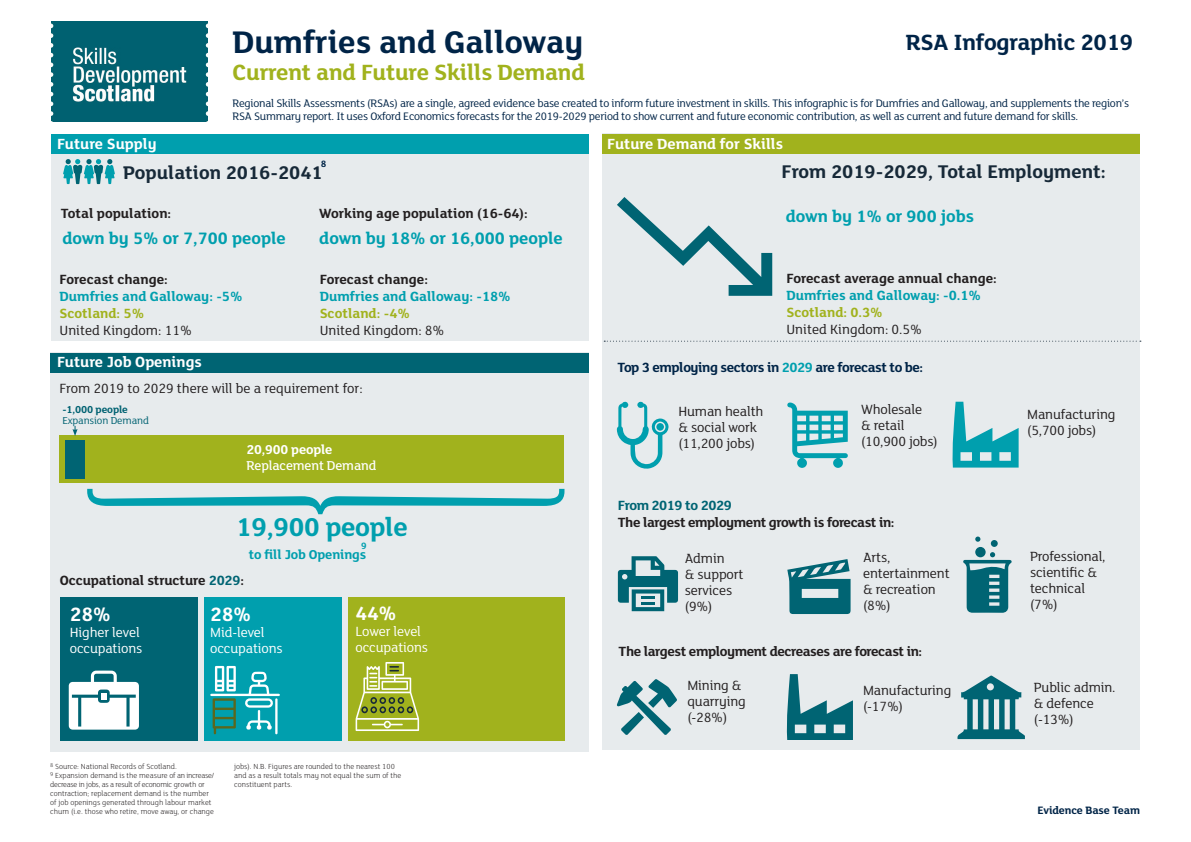
<style>
.page{position:relative;width:1191px;height:842px;background:#fff}
.page>*{position:absolute;margin:0;border:0;box-sizing:border-box;transform-origin:0 0}
.t1{font:700 34px "FS Lola";color:#002447}
.t2{font:700 28px "FS Lola";letter-spacing:-.01em;color:#009fae}
.t3{font:700 24px "FS Lola";letter-spacing:-.01em;color:#a1b21d}
.t4{font:700 24px "FS Lola";letter-spacing:-.01em;color:#002447}
.t5{font:700 21px "FS Lola";color:#fff}
.t6{font:700 20px "FS Lola";color:#172938}
.t7{font:700 18px "FS Lola";color:#009fae}
.t8{font:700 16px "FS Lola";color:#fff}
.t9{font:14.5px/16px "FS Lola";letter-spacing:-.01em;color:#231f20}
.t10{font:700 14.5px "FS Lola";letter-spacing:-.01em;color:#231f20}
.t11{font:700 14.5px "FS Lola";letter-spacing:-.03em;color:#231f20}
.t12{font:700 14.5px "FS Lola";color:#009fae}
.t13{font:14.5px "FS Lola";letter-spacing:-.01em;color:#fff}
.t14{font:700 14.5px "FS Lola";letter-spacing:-.03em;color:#002447}
.t15{font:700 14.5px "FS Lola";color:#a1b21d}
.t16{font:700 14.5px "FS Lola";letter-spacing:-.03em;color:#006473}
.t17{font:700 14px "FS Lola";letter-spacing:-.01em;color:#009fae}
.t18{font:500 14px "FS Lola";letter-spacing:-.01em;color:#fff}
.t19{font:700 14px "FS Lola";letter-spacing:-.01em;color:#fff}
.t20{font:11.8px/13px "FS Lola";letter-spacing:-.02em;color:#002447}
.t21{font:700 11.7px "FS Lola";letter-spacing:-.01em;color:#002447}
.t22{font:11px "FS Lola";letter-spacing:-.01em;color:#006272}
.t23{font:700 11px "FS Lola";letter-spacing:-.01em;color:#006272}
.t24{font:700 10px "FS Lola";color:#002447}
.t25{font:700 10px "FS Lola";color:#009fae}
.t26{font:300 8px/9px "FS Lola";color:#231f20}
.s1{color:#006473}
.s2{color:#009fae}
</style>
<div class="page">
<div style="left:50px;top:353px;width:538px;height:399px;background:#e7ebed"></div>
<div style="left:50px;top:353px;width:538px;height:19px;background:#006473"></div>
<div style="left:602px;top:133px;width:538px;height:617px;background:#e7ebed"></div>
<div style="left:602px;top:134px;width:538px;height:20px;background:#a1b21d"></div>
<div style="left:51px;top:134px;width:537px;height:207px;background:#e7ebed"></div>
<div style="left:51px;top:134px;width:537px;height:20px;background:#009fae"></div>
<img style="left:52px;top:21px;width:155px;height:101px">
<svg style="left:604px;top:341px;width:537px;height:1px"></svg>
<svg style="left:787px;top:402px;width:61px;height:66px"></svg>
<svg style="left:617px;top:401px;width:52px;height:68px"></svg>
<div style="left:656px;top:423px;width:8px;height:8px;background:#009fae;border-radius:50%"></div>
<svg style="left:618px;top:556px;width:60px;height:55px"></svg>
<svg style="left:617px;top:679px;width:60px;height:56px"></svg>
<svg style="left:786px;top:674px;width:67px;height:66px"></svg>
<svg style="left:63px;top:159px;width:52px;height:25px"></svg>
<div style="left:60px;top:435px;width:504px;height:48px;background:#a1b21d"></div>
<div style="left:65px;top:440px;width:19px;height:38px;background:#006473"></div>
<svg style="left:87px;top:489px;width:477px;height:25px"></svg>
<svg style="left:787px;top:559px;width:63px;height:55px"></svg>
<svg style="left:72px;top:426px;width:6px;height:10px"></svg>
<div style="left:975px;top:547px;width:10px;height:10px;background:#006473;border-radius:50%"></div>
<svg style="left:990px;top:540px;width:7px;height:7px"></svg>
<svg style="left:975px;top:536px;width:5px;height:6px"></svg>
<svg style="left:963px;top:552px;width:49px;height:61px"></svg>
<svg style="left:952px;top:402px;width:66px;height:66px"></svg>
<svg style="left:617px;top:197px;width:155px;height:99px"></svg>
<svg style="left:957px;top:675px;width:68px;height:64px"></svg>
<div style="left:348px;top:597px;width:216px;height:144px;background:#a1b21d"></div>
<div style="left:204px;top:597px;width:137px;height:144px;background:#009fae"></div>
<div style="left:60px;top:597px;width:137px;height:144px;background:#006473"></div>
<svg style="left:69px;top:671px;width:70px;height:59px"></svg>
<svg style="left:210px;top:666px;width:70px;height:68px"></svg>
<svg style="left:355px;top:662px;width:64px;height:69px"></svg>
<p class="t1" style="left:232px;top:18px;width:352px">Dumfries and Galloway</p>
<p class="t4" style="left:905px;top:26px;width:229px">RSA Infographic 2019</p>
<p class="t3" style="left:232px;top:56px;width:354px">Current and Future Skills Demand</p>
<p class="t20" style="left:232px;top:96px;width:898px">Regional Skills Assessments (RSAs) are a single, agreed evidence base created to inform future investment in skills. This infographic is for Dumfries and Galloway, and supplements the region’s<br>RSA Summary report. It uses Oxford Economics forecasts for the 2019-2029 period to show current and future economic contribution, as well as current and future demand for skills.</p>
<p class="t8" style="left:57px;top:132px;width:101px">Future Supply</p>
<p class="t8" style="left:607px;top:132px;width:177px">Future Demand for Skills</p>
<p class="t24" style="left:321px;top:157px;width:7px">8</p>
<p class="t6" style="left:123px;top:159px;width:201px">Population 2016-2041</p>
<p class="t10" style="left:61px;top:203px;width:112px">Total population:</p>
<p class="t10" style="left:319px;top:203px;width:210px">Working age population (16-64):</p>
<p class="t7" style="left:62px;top:226px;width:225px">down by 5% or 7,700 people</p>
<p class="t7" style="left:319px;top:226px;width:245px">down by 18% or 16,000 people</p>
<p class="t10" style="left:60px;top:269px;width:110px">Forecast change:</p>
<p class="t12" style="left:60px;top:286px;width:184px">Dumfries and Galloway: -5%</p>
<p class="t15" style="left:60px;top:303px;width:86px">Scotland: 5%</p>
<p class="t9" style="left:60px;top:322px;width:134px">United Kingdom: 11%</p>
<p class="t8" style="left:57px;top:351px;width:146px">Future Job Openings</p>
<p class="t10" style="left:320px;top:269px;width:110px">Forecast change:</p>
<p class="t12" style="left:320px;top:286px;width:193px">Dumfries and Galloway: -18%</p>
<p class="t15" style="left:320px;top:303px;width:92px">Scotland: -4%</p>
<p class="t9" style="left:320px;top:322px;width:126px">United Kingdom: 8%</p>
<p class="t9" style="left:60px;top:380px;width:305px">From 2019 to 2029 there will be a requirement for:</p>
<p class="t23" style="left:62px;top:402px;width:67px">-1,000 people</p>
<p class="t22" style="left:62px;top:413px;width:88px">Expansion Demand</p>
<p class="t19" style="left:246px;top:440px;width:87px">20,900 people</p>
<p class="t18" style="left:246px;top:456px;width:131px">Replacement Demand</p>
<p class="t2" style="left:236px;top:507px;width:173px">19,900 people</p>
<p class="t25" style="left:361px;top:539px;width:7px">9</p>
<p class="t17" style="left:249px;top:545px;width:119px">to fill Job Openings</p>
<p class="t10" style="left:60px;top:570px;width:186px">Occupational structure <span class="s1">2029</span>:</p>
<p class="t5" style="left:70px;top:600px;width:43px">28%</p>
<p class="t13" style="left:70px;top:623px;width:71px">Higher level</p>
<p class="t13" style="left:70px;top:638px;width:74px">occupations</p>
<p class="t5" style="left:210px;top:600px;width:43px">28%</p>
<p class="t13" style="left:210px;top:623px;width:56px">Mid-level</p>
<p class="t13" style="left:210px;top:638px;width:74px">occupations</p>
<p class="t5" style="left:355px;top:599px;width:43px">44%</p>
<p class="t13" style="left:355px;top:622px;width:67px">Lower level</p>
<p class="t13" style="left:355px;top:637px;width:74px">occupations</p>
<p class="t26" style="left:50px;top:761px;width:128px"><sup>8</sup> Source: National Records of Scotland.</p>
<p class="t26" style="left:50px;top:770px;width:165px"><sup>9</sup> Expansion demand is the measure of an increase/ decrease in jobs, as a result of economic growth or contraction; replacement demand is the number of job openings generated through labour market churn (i.e. those who retire, move away, or change</p>
<p class="t26" style="left:234px;top:761px;width:169px">jobs). N.B. Figures are rounded to the nearest 100 and as a result totals may not equal the sum of the constituent parts.</p>
<p class="t6" style="left:781px;top:158px;width:326px">From 2019-2029, Total Employment:</p>
<p class="t7" style="left:785px;top:204px;width:190px">down by 1% or 900 jobs</p>
<p class="t10" style="left:786px;top:269px;width:212px">Forecast average annual change:</p>
<p class="t12" style="left:786px;top:286px;width:196px">Dumfries and Galloway: -0.1%</p>
<p class="t15" style="left:786px;top:303px;width:98px">Scotland: 0.3%</p>
<p class="t9" style="left:786px;top:321px;width:137px">United Kingdom: 0.5%</p>
<p class="t14" style="left:617px;top:357px;width:307px">Top 3 employing sectors in <span class="s2">2029</span> are forecast to be:</p>
<p class="t9" style="left:678px;top:402px;width:86px">Human health &amp; social work (11,200 jobs)</p>
<p class="t9" style="left:861px;top:401px;width:63px">Wholesale</p>
<p class="t9" style="left:861px;top:417px;width:45px">&amp; retail</p>
<p class="t9" style="left:861px;top:433px;width:78px">(10,900 jobs)</p>
<p class="t16" style="left:618px;top:495px;width:115px">From 2019 to 2029</p>
<p class="t11" style="left:618px;top:512px;width:278px">The largest employment growth is forecast in:</p>
<p class="t9" style="left:1027px;top:406px;width:90px">Manufacturing (5,700 jobs)</p>
<p class="t9" style="left:685px;top:550px;width:41px">Admin</p>
<p class="t9" style="left:685px;top:566px;width:60px">&amp; support</p>
<p class="t9" style="left:685px;top:582px;width:49px">services</p>
<p class="t9" style="left:685px;top:598px;width:29px">(9%)</p>
<p class="t9" style="left:863px;top:548px;width:88px">Arts, entertainment &amp; recreation (8%)</p>
<p class="t9" style="left:1030px;top:548px;width:77px">Professional, scientific &amp; technical (7%)</p>
<p class="t11" style="left:618px;top:641px;width:305px">The largest employment decreases are forecast in:</p>
<p class="t9" style="left:687px;top:677px;width:56px">Mining &amp;</p>
<p class="t9" style="left:687px;top:693px;width:60px">quarrying</p>
<p class="t9" style="left:687px;top:709px;width:41px">(-28%)</p>
<p class="t9" style="left:863px;top:682px;width:90px">Manufacturing (-17%)</p>
<p class="t9" style="left:1034px;top:679px;width:83px">Public admin. &amp; defence (-13%)</p>
<p class="t21" style="left:1037px;top:802px;width:104px">Evidence Base Team</p>
</div>
